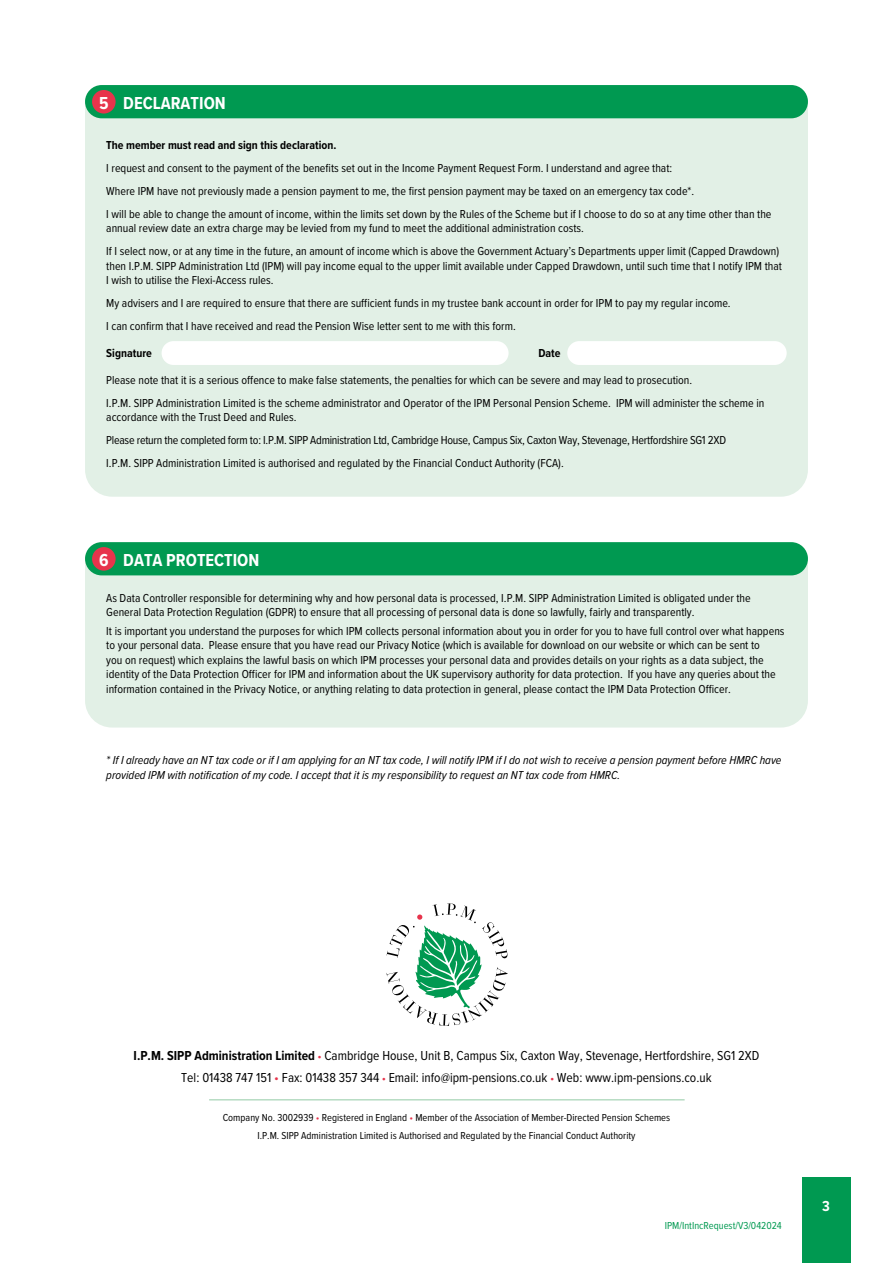
<style>
.page{position:relative;width:893px;height:1263px;background:#fff}
.page>*{position:absolute;margin:0;border:0;box-sizing:border-box;transform-origin:0 0}
.t1{font:700 18px "Proxima Nova Cond";color:#fff}
.t2{font:700 15px "Proxima Nova Cond";color:#fff}
.t3{font:13.5px/22.2px "Proxima Nova Cond";color:#000;text-align:center}
.t4{font:12px/23px "Proxima Nova Cond";color:#000}
.t5{font:italic 12px/14.4px "Proxima Nova Cond";color:#000}
.t6{font:700 12px "Proxima Nova Cond";color:#000}
.t7{font:10.5px/18px "Proxima Nova Cond";color:#000;text-align:center}
.t8{font:10.5px "Proxima Nova Cond";color:#009951}
.s1{font-weight:700}
.s2{font-size:12px;color:#e7344c}
.s3{color:#e7344c}
</style>
<div class="page">
<div style="left:802px;top:1178px;width:48px;height:85px;background:#009951"></div>
<div style="left:85px;top:118px;width:723px;height:379px;background:#e2f0e6;border-radius:27px"></div>
<div style="left:85px;top:98px;width:723px;height:78px;background:#e2f0e6"></div>
<div style="left:85px;top:85px;width:723px;height:33px;background:#009951;border-radius:17px"></div>
<div style="left:92px;top:90px;width:24px;height:24px;background:#e7344c;border-radius:50%"></div>
<div style="left:162px;top:341px;width:347px;height:24px;background:#fff;border-radius:12px"></div>
<div style="left:567px;top:341px;width:220px;height:24px;background:#fff;border-radius:12px"></div>
<div style="left:85px;top:575px;width:723px;height:152px;background:#e2f0e6;border-radius:27px"></div>
<div style="left:85px;top:555px;width:723px;height:78px;background:#e2f0e6"></div>
<div style="left:85px;top:542px;width:723px;height:33px;background:#009951;border-radius:17px"></div>
<div style="left:92px;top:547px;width:24px;height:24px;background:#e7344c;border-radius:50%"></div>
<svg style="left:386px;top:903px;width:122px;height:123px"></svg>
<hr style="left:209px;top:1099px;width:476px;height:1px;background:#92caa5">
<h1 class="t1" style="left:99px;top:90px;width:128px">5 DECLARATION</h1>
<p class="t6" style="left:106px;top:136px;width:232px">The member must read and sign this declaration.</p>
<p class="t4" style="left:106px;top:156px;width:667px">I request and consent to the payment of the benefits set out in the Income Payment Request Form. I understand and agree that:<br>Where IPM have not previously made a pension payment to me, the first pension payment may be taxed on an emergency tax code*.<br>I will be able to change the amount of income, within the limits set down by the Rules of the Scheme but if I choose to do so at any time other than the</p>
<p class="t4" style="left:106px;top:216px;width:674px">annual review date an extra charge may be levied from my fund to meet the additional administration costs.<br>If I select now, or at any time in the future, an amount of income which is above the Government Actuary’s Departments upper limit (Capped Drawdown)</p>
<p class="t4" style="left:106px;top:258px;width:677px;line-height:14.4px">then I.P.M. SIPP Administration Ltd (IPM) will pay income equal to the upper limit available under Capped Drawdown, until such time that I notify IPM that<br>I wish to utilise the Flexi-Access rules.</p>
<p class="t4" style="left:106px;top:291px;width:626px">My advisers and I are required to ensure that there are sufficient funds in my trustee bank account in order for IPM to pay my regular income.<br>I can confirm that I have received and read the Pension Wise letter sent to me with this form.</p>
<p class="t6" style="left:106px;top:344px;width:47px">Signature</p>
<p class="t6" style="left:538px;top:344px;width:24px">Date</p>
<p class="t4" style="left:106px;top:368px;width:660px">Please note that it is a serious offence to make false statements, the penalties for which can be severe and may lead to prosecution.<br>I.P.M. SIPP Administration Limited is the scheme administrator and Operator of the IPM Personal Pension Scheme. IPM will administer the scheme in</p>
<p class="t4" style="left:106px;top:405px;width:621px">accordance with the Trust Deed and Rules.<br>Please return the completed form to: I.P.M. SIPP Administration Ltd, Cambridge House, Campus Six, Caxton Way, Stevenage, Hertfordshire SG1 2XD<br>I.P.M. SIPP Administration Limited is authorised and regulated by the Financial Conduct Authority (FCA).</p>
<h1 class="t1" style="left:99px;top:547px;width:162px">6 DATA PROTECTION</h1>
<p class="t4" style="left:106px;top:590px;width:646px;line-height:14.4px">As Data Controller responsible for determining why and how personal data is processed, I.P.M. SIPP Administration Limited is obligated under the<br>General Data Protection Regulation (GDPR) to ensure that all processing of personal data is done so lawfully, fairly and transparently.</p>
<p class="t4" style="left:106px;top:623px;width:680px;line-height:14.4px">It is important you understand the purposes for which IPM collects personal information about you in order for you to have full control over what happens to your personal data. Please ensure that you have read our Privacy Notice (which is available for download on our website or which can be sent to<br>you on request) which explains the lawful basis on which IPM processes your personal data and provides details on your rights as a data subject, the identity of the Data Protection Officer for IPM and information about the UK supervisory authority for data protection. If you have any queries about the information contained in the Privacy Notice, or anything relating to data protection in general, please contact the IPM Data Protection Officer.</p>
<p class="t5" style="left:106px;top:752px;width:677px">* If I already have an NT tax code or if I am applying for an NT tax code, I will notify IPM if I do not wish to receive a pension payment before HMRC have provided IPM with notification of my code. I accept that it is my responsibility to request an NT tax code from HMRC.</p>
<p class="t3" style="left:134px;top:1044px;width:627px"><span class="s1">I.P.M. SIPP Administration Limited</span> <span class="s2">•</span> Cambridge House, Unit B, Campus Six, Caxton Way, Stevenage, Hertfordshire, SG1 2XD<br>Tel: 01438 747 151 <span class="s3">•</span> Fax: 01438 357 344 <span class="s2">•</span> Email: info@ipm-pensions.co.uk <span class="s2">•</span> Web: www.ipm-pensions.co.uk</p>
<p class="t7" style="left:223px;top:1108px;width:449px">Company No. 3002939 <span class="s3">•</span> Registered in England <span class="s3">•</span> Member of the Association of Member-Directed Pension Schemes<br>I.P.M. SIPP Administration Limited is Authorised and Regulated by the Financial Conduct Authority</p>
<p class="t8" style="left:665px;top:1217px;width:118px">IPM/IntIncRequest/V3/042024</p>
<p class="t2" style="left:822px;top:1194px;width:9px">3</p>
</div>
